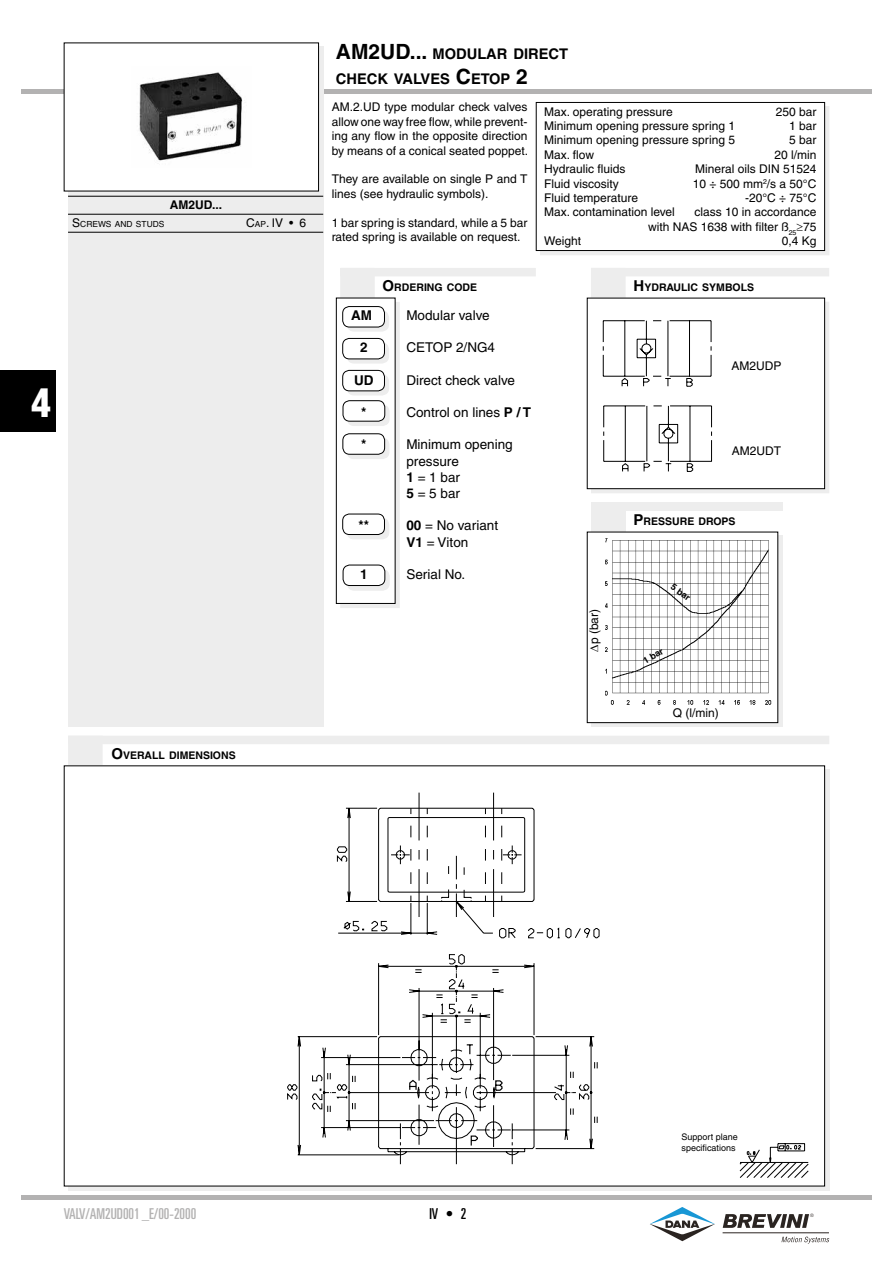
<style>
.page{position:relative;width:893px;height:1263px;background:#fff}
.page>*{position:absolute;margin:0;border:0;box-sizing:border-box;transform-origin:0 0}
.t1{font:900 condensed 39px "Helvetica";color:#fff}
.t2{font:ultra-condensed 15px "Univers";color:#b3b2b2}
.t3{font:ultra-condensed 15px "Univers";color:#000}
.t4{font:700 14.7px/25.2px "Helvetica";color:#000}
.t5{font:13.5px/16.2px "Helvetica";color:#000}
.t6{font:700 13.5px "Helvetica";color:#000}
.t7{font:12px/14.4px "Helvetica";color:#000}
.t8{font:700 12px "Helvetica";color:#000}
.t9{font:12px "Helvetica";color:#000}
.t10{font:700 10.5px "Helvetica";color:#000}
.t11{font:9px/10.8px "Helvetica";color:#000}
.t12{font:700 9px "Helvetica";color:#000}
.t13{font:8.4px "Helvetica";color:#000}
.t14{font:300 4.65px "Helvetica Neue";color:#2b2422}
.s1{font-size:12px}
.s2{font-size:8.4px}
.s3{font-size:15px}
.s4{font-size:21px}
.s5{font-weight:700}
</style>
<div class="page">
<hr style="left:21px;top:1195px;width:851px;height:4px;background:#b3b2b2">
<div style="left:21px;top:89px;width:851px;height:5px;background:#b3b2b2"></div>
<div style="left:0;top:370px;width:55px;height:62px;background:#000"></div>
<div style="left:68px;top:736px;width:761px;height:8px;background:#ededed"></div>
<div style="left:68px;top:736px;width:35px;height:29px;background:#ededed"></div>
<div style="left:591px;top:502px;width:191px;height:8px;background:#ededed"></div>
<div style="left:591px;top:502px;width:34px;height:30px;background:#ededed"></div>
<div style="left:591px;top:536px;width:191px;height:191px;background:linear-gradient(to right,#ededed,#ededed)"></div>
<div style="left:587px;top:532px;width:191px;height:191px;background:#fff"></div>
<div style="left:340px;top:268px;width:196px;height:8px;background:#ededed"></div>
<div style="left:340px;top:268px;width:35px;height:30px;background:#ededed"></div>
<div style="left:340px;top:302px;width:60px;height:306px;background:linear-gradient(to right,#ededed,#ededed);border:2px solid #ededed"></div>
<div style="left:336px;top:298px;width:59px;height:305px;background:#fff"></div>
<div style="left:336px;top:298px;width:59px;height:306px;border:1px solid #000"></div>
<svg style="left:347px;top:311px;width:41px;height:20px"></svg>
<div style="left:347px;top:310px;width:42px;height:22px;border:2px solid #ededed;border-radius:7px"></div>
<div style="left:343px;top:307px;width:41px;height:20px;background:#fff;border-radius:7px"></div>
<div style="left:342px;top:306px;width:43px;height:21px;border:1px solid #000;border-radius:7px"></div>
<svg style="left:347px;top:343px;width:41px;height:20px"></svg>
<div style="left:347px;top:342px;width:42px;height:22px;border:2px solid #ededed;border-radius:7px"></div>
<div style="left:343px;top:338px;width:41px;height:21px;background:#fff;border-radius:7px"></div>
<div style="left:342px;top:338px;width:43px;height:21px;border:1px solid #000;border-radius:7px"></div>
<svg style="left:347px;top:375px;width:41px;height:20px"></svg>
<div style="left:347px;top:374px;width:42px;height:21px;border:2px solid #ededed;border-radius:7px"></div>
<div style="left:343px;top:370px;width:41px;height:21px;background:#fff;border-radius:7px"></div>
<div style="left:342px;top:370px;width:43px;height:21px;border:1px solid #000;border-radius:7px"></div>
<div style="left:347px;top:518px;width:42px;height:21px;background:#ededed;border-radius:7px"></div>
<div style="left:347px;top:518px;width:42px;height:21px;border:1px solid #ededed;border-radius:7px"></div>
<div style="left:343px;top:514px;width:41px;height:20px;background:#fff;border-radius:7px"></div>
<div style="left:342px;top:514px;width:43px;height:21px;border:1px solid #000;border-radius:7px"></div>
<div style="left:347px;top:570px;width:42px;height:20px;background:#ededed;border-radius:7px"></div>
<div style="left:347px;top:569px;width:43px;height:21px;border:1px solid #ededed;border-radius:7px"></div>
<div style="left:343px;top:565px;width:42px;height:20px;background:#fff;border-radius:7px"></div>
<div style="left:343px;top:565px;width:42px;height:21px;border:1px solid #000;border-radius:7px"></div>
<div style="left:347px;top:405px;width:42px;height:20px;background:#ededed;border-radius:7px"></div>
<div style="left:347px;top:405px;width:42px;height:21px;border:1px solid #ededed;border-radius:7px"></div>
<div style="left:343px;top:401px;width:42px;height:20px;background:#fff;border-radius:7px"></div>
<div style="left:343px;top:400px;width:42px;height:22px;border:1px solid #000;border-radius:7px"></div>
<div style="left:540px;top:106px;width:289px;height:149px;background:linear-gradient(to right,#ededed,#ededed);border:1px solid #ededed"></div>
<div style="left:536px;top:102px;width:289px;height:148px;background:#fff"></div>
<div style="left:536px;top:102px;width:289px;height:149px;border:1px solid #000"></div>
<svg style="left:739px;top:1143px;width:70px;height:35px"></svg>
<svg style="left:591px;top:302px;width:238px;height:191px;fill:#ededed"></svg>
<div style="left:591px;top:268px;width:238px;height:8px;background:#ededed"></div>
<div style="left:591px;top:268px;width:35px;height:30px;background:#ededed"></div>
<div style="left:587px;top:298px;width:238px;height:191px;background:#fff"></div>
<div style="left:587px;top:298px;width:238px;height:191px;border:1px solid #000"></div>
<div style="left:68px;top:47px;width:255px;height:680px;background:#ededed"></div>
<div style="left:64px;top:43px;width:255px;height:148px;background:#fff"></div>
<svg style="left:603px;top:320px;width:109px;height:151px"></svg>
<img style="left:605px;top:538px;width:166px;height:166px">
<svg style="left:287px;top:792px;width:308px;height:372px"></svg>
<svg style="left:312px;top:846px;width:287px;height:277px"></svg>
<img style="left:139px;top:72px;width:104px;height:89px">
<div style="left:347px;top:438px;width:42px;height:21px;background:#ededed;border-radius:7px"></div>
<div style="left:347px;top:438px;width:42px;height:21px;border:1px solid #ededed;border-radius:7px"></div>
<div style="left:343px;top:434px;width:42px;height:20px;background:#fff;border-radius:7px"></div>
<div style="left:342px;top:433px;width:43px;height:22px;border:1px solid #000;border-radius:7px"></div>
<hr style="left:68px;top:196px;width:255px;height:1px;background:#000">
<hr style="left:68px;top:214px;width:255px;height:1px;background:#000">
<hr style="left:68px;top:232px;width:255px;height:1px;background:#000">
<svg style="left:650px;top:1207px;width:65px;height:35px"></svg>
<svg style="left:781px;top:1236px;width:48px;height:7px"></svg>
<svg style="left:723px;top:1214px;width:86px;height:14px"></svg>
<hr style="left:723px;top:1232px;width:106px;height:1px;background:#2a2421">
<p class="t8" style="left:170px;top:198px;width:54px">AM2UD...</p>
<p class="t13" style="left:72px;top:219px;width:94px"><span class="s1">S</span>CREWS AND STUDS</p>
<p class="t9" style="left:246px;top:216px;width:62px">C<span class="s2">AP</span>. IV • 6</p>
<h1 class="t1" style="left:32px;top:378px;width:21px">4</h1>
<p class="t10" style="left:111px;top:749px;width:65px"><span class="s3">O</span>VERALL DIM</p>
<p class="t10" style="left:188px;top:749px;width:49px">ENSIONS</p>
<p class="t4" style="left:336px;top:41px;width:234px"><span class="s4">AM2UD...</span> MODULAR DIRECT<br>CH ECK VALVES <span class="s4">C</span>ETOP <span class="s4">2</span></p>
<p class="t7" style="left:544px;top:104px;width:130px">Max. operating pressure</p>
<p class="t7" style="left:776px;top:104px;width:42px">250 bar</p>
<p class="t7" style="left:544px;top:119px;width:192px">Minimum opening pressure spring 1</p>
<p class="t7" style="left:789px;top:119px;width:29px">1 bar</p>
<p class="t7" style="left:544px;top:133px;width:192px">Minimum opening pressure spring 5</p>
<p class="t7" style="left:789px;top:133px;width:29px">5 bar</p>
<p class="t7" style="left:544px;top:147px;width:51px">Max. flow</p>
<p class="t7" style="left:774px;top:147px;width:44px">20 l/min</p>
<p class="t7" style="left:544px;top:162px;width:83px">Hydraulic fluids</p>
<p class="t7" style="left:695px;top:162px;width:123px">Mineral oils DIN 51524</p>
<p class="t7" style="left:544px;top:176px;width:76px">Fluid viscosity</p>
<p class="t7" style="left:693px;top:176px;width:125px">10 ÷ 500 mm<sup>2</sup>/s a 50°C</p>
<p class="t7" style="left:544px;top:191px;width:95px">Fluid temperature</p>
<p class="t7" style="left:745px;top:191px;width:73px">-20°C ÷ 75°C</p>
<p class="t7" style="left:544px;top:205px;width:132px">Max. contamination level</p>
<p class="t7" style="left:332px;top:100px;width:198px;text-align:justify">AM.2.UD type modular check valves allow one way free flow, while prevent&shy;ing any flow in the opposite direction by means of a conical seated poppet.</p>
<p class="t7" style="left:332px;top:172px;width:197px">They are available on single P and T lines (see hydraulic symbols).</p>
<p class="t7" style="left:332px;top:215px;width:197px">1 bar spring is standard, while a 5 bar rated spring is available on request.</p>
<p class="t7" style="left:648px;top:205px;width:170px;text-align:right">class 10 in accordance<br>with NAS 1638 with filter ß<sub>25</sub>≥75</p>
<p class="t7" style="left:544px;top:234px;width:38px">Weight</p>
<p class="t7" style="left:782px;top:234px;width:36px">0,4 Kg</p>
<p class="t10" style="left:383px;top:280px;width:96px"><span class="s3">O</span>RDERING CODE</p>
<p class="t10" style="left:634px;top:280px;width:122px"><span class="s3">H</span>YDRAULIC SYMBOLS</p>
<p class="t6" style="left:351px;top:307px;width:22px">AM</p>
<p class="t5" style="left:406px;top:307px;width:85px">Modular valve</p>
<p class="t6" style="left:360px;top:339px;width:9px">2</p>
<p class="t5" style="left:406px;top:339px;width:90px">CETOP 2/NG4</p>
<p class="t6" style="left:354px;top:372px;width:21px">UD</p>
<p class="t5" style="left:406px;top:372px;width:110px">Direct check valve</p>
<p class="t6" style="left:361px;top:404px;width:7px">*</p>
<p class="t5" style="left:406px;top:404px;width:126px">Control on lines <span class="s5">P / T</span></p>
<p class="t6" style="left:361px;top:436px;width:7px">*</p>
<p class="t5" style="left:406px;top:436px;width:108px">Minimum opening pressure<br><span class="s5">1</span> = 1 bar<br><span class="s5">5</span> = 5 bar</p>
<p class="t6" style="left:359px;top:517px;width:12px">**</p>
<p class="t5" style="left:406px;top:517px;width:93px"><span class="s5">00</span> = No variant<br><span class="s5">V1</span> = Viton</p>
<p class="t6" style="left:360px;top:566px;width:9px">1</p>
<p class="t5" style="left:406px;top:566px;width:60px">Serial No.</p>
<p class="t7" style="left:587px;top:651px;width:44px;rotate:-90deg">∆p (bar)</p>
<p class="t7" style="left:731px;top:358px;width:52px">AM2UDP</p>
<p class="t7" style="left:732px;top:444px;width:51px">AM2UDT</p>
<p class="t10" style="left:634px;top:515px;width:104px"><span class="s3">P</span>RESSURE DROPS</p>
<p class="t12" style="left:675px;top:581px;width:23px;rotate:35deg">5 bar</p>
<p class="t12" style="left:641px;top:656px;width:23px;rotate:-30deg">1 bar</p>
<p class="t7" style="left:673px;top:705px;width:47px">Q (l/min)</p>
<p class="t11" style="left:682px;top:1132px;width:58px">Support plane specifications</p>
<p class="t2" style="left:64px;top:1205px;width:134px">VALV/AM2UD001 _E/00-2000</p>
<p class="t14" style="left:810px;top:1213px;width:5px">®</p>
<p class="t3" style="left:429px;top:1205px;width:39px">IV•2</p>
</div>
